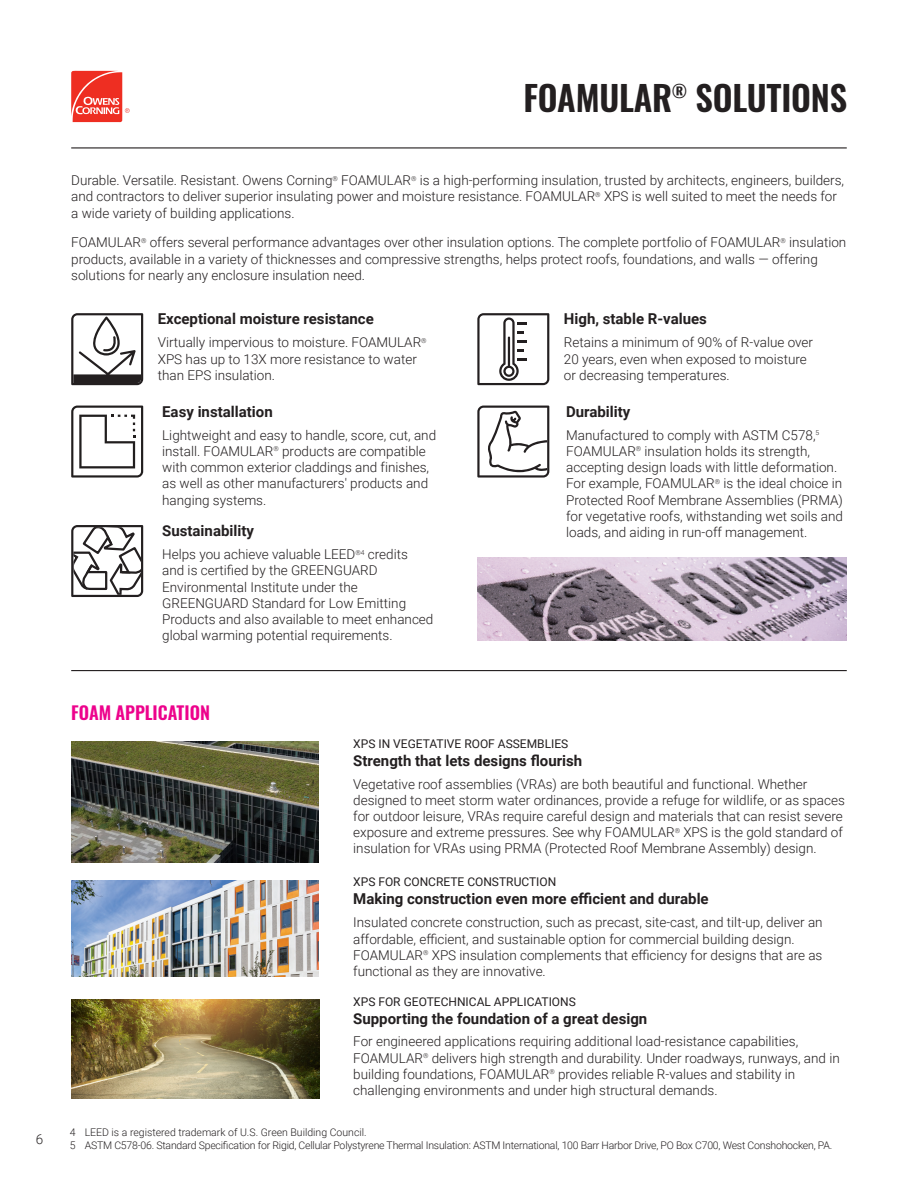
<style>
.page{position:relative;width:918px;height:1188px;background:#fff}
.page>*{position:absolute;margin:0;border:0;box-sizing:border-box;transform-origin:0 0}
.t1{font:34.5px "Oswald";letter-spacing:-.005em;color:#231f20}
.Body{font:18px "Oswald";color:#ed028c}
.Body-2{font:700 15px "Roboto";color:#231f20}
.Body-3{font:300 13.5px/16.2px "Roboto";color:#231f20}
.Body-4{font:12px "Roboto";color:#231f20}
.Body-5{font:300 10.5px "Roboto";letter-spacing:-.02em;color:#231f20}
.Body-6{font:300 10.5px "Roboto";color:#231f20}
</style>
<div class="page">
<hr style="left:71px;top:670px;width:776px;height:1px;background:#231f20">
<svg style="left:71px;top:525px;width:72px;height:72px"></svg>
<svg style="left:477px;top:406px;width:72px;height:72px"></svg>
<svg style="left:71px;top:406px;width:72px;height:72px"></svg>
<svg style="left:71px;top:313px;width:72px;height:72px"></svg>
<svg style="left:477px;top:313px;width:72px;height:72px"></svg>
<hr style="left:71px;top:147px;width:776px;height:1px;background:#231f20">
<img style="left:71px;top:742px;width:247px;height:121px">
<img style="left:71px;top:880px;width:247px;height:96px">
<img style="left:71px;top:1000px;width:248px;height:99px">
<svg style="left:71px;top:71px;width:59px;height:51px"></svg>
<img style="left:478px;top:558px;width:368px;height:82px">
<p class="Body-3" style="left:36px;top:1131px;width:9px">6</p>
<p class="t1" style="left:524px;top:67px;width:325px">FOAMULAR<sup>®</sup> SOLUTIONS</p>
<p class="Body-3" style="left:71px;top:172px;width:774px">Durable. Versatile. Resistant. Owens Corning<sup>®</sup> FOAMULAR<sup>®</sup> is a high-performing insulation, trusted by architects, engineers, builders, and contractors to deliver superior insulating power and moisture resistance. FOAMULAR<sup>®</sup> XPS is well suited to meet the needs for a wide variety of building applications.</p>
<p class="Body-3" style="left:71px;top:234px;width:777px">FOAMULAR<sup>®</sup> offers several performance advantages over other insulation options. The complete portfolio of FOAMULAR<sup>®</sup> insulation products, available in a variety of thicknesses and compressive strengths, helps protect roofs, foundations, and walls — offering solutions for nearly any enclosure insulation need.</p>
<p class="Body-2" style="left:158px;top:309px;width:218px">Exceptional moisture resistance</p>
<p class="Body-3" style="left:158px;top:334px;width:270px">Virtually impervious to moisture. FOAMULAR<sup>®<br></sup>XPS has up to 13X more resistance to water than EPS insulation.</p>
<p class="Body-2" style="left:566px;top:401px;width:66px">Durability</p>
<p class="Body-3" style="left:566px;top:426px;width:278px">Manufactured to comply with ASTM C578,<sup>5<br></sup>FOAMULAR<sup>®</sup> insulation holds its strength, accepting design loads with little deformation.<br>For example, FOAMULAR<sup>®</sup> is the ideal choice in Protected Roof Membrane Assemblies (PRMA) for vegetative roofs, withstanding wet soils and loads, and aiding in run-off management.</p>
<p class="Body-2" style="left:564px;top:309px;width:145px">High, stable R-values</p>
<p class="Body-3" style="left:564px;top:334px;width:251px">Retains a minimum of 90% of R-value over<br>20 years, even when exposed to moisture or decreasing temperatures.</p>
<p class="Body-2" style="left:162px;top:401px;width:112px">Easy installation</p>
<p class="Body-3" style="left:162px;top:426px;width:276px">Lightweight and easy to handle, score, cut, and install. FOAMULAR<sup>®</sup> products are compatible with common exterior claddings and finishes, as well as other manufacturers' products and hanging systems.</p>
<p class="Body-2" style="left:162px;top:520px;width:93px">Sustainability</p>
<p class="Body-3" style="left:162px;top:546px;width:273px">Helps you achieve valuable LEED<sup>®4</sup> credits and is certified by the GREENGUARD Environmental Institute under the GREENGUARD Standard for Low Emitting Products and also available to meet enhanced global warming potential requirements.</p>
<p class="Body" style="left:71px;top:696px;width:140px">FOAM APPLICATION</p>
<p class="Body-4" style="left:353px;top:735px;width:217px">XPS IN VEGETATIVE ROOF ASSEMBLIES</p>
<p class="Body-2" style="left:353px;top:750px;width:231px">Strength that lets designs flourish</p>
<p class="Body-3" style="left:353px;top:775px;width:493px">Vegetative roof assemblies (VRAs) are both beautiful and functional. Whether designed to meet storm water ordinances, provide a refuge for wildlife, or as spaces for outdoor leisure, VRAs require careful design and materials that can resist severe exposure and extreme pressures. See why FOAMULAR<sup>®</sup> XPS is the gold standard of insulation for VRAs using PRMA (Protected Roof Membrane Assembly) design.</p>
<p class="Body-4" style="left:353px;top:874px;width:205px">XPS FOR CONCRETE CONSTRUCTION</p>
<p class="Body-2" style="left:353px;top:889px;width:357px">Making construction even more efficient and durable</p>
<p class="Body-3" style="left:353px;top:914px;width:471px">Insulated concrete construction, such as precast, site-cast, and tilt-up, deliver an affordable, efficient, and sustainable option for commercial building design.<br>FOAMULAR<sup>®</sup> XPS insulation complements that efficiency for designs that are as functional as they are innovative.</p>
<p class="Body-4" style="left:353px;top:993px;width:224px">XPS FOR GEOTECHNICAL APPLICATIONS</p>
<p class="Body-2" style="left:353px;top:1008px;width:296px">Supporting the foundation of a great design</p>
<p class="Body-3" style="left:353px;top:1033px;width:488px">For engineered applications requiring additional load-resistance capabilities, FOAMULAR<sup>®</sup> delivers high strength and durability. Under roadways, runways, and in building foundations, FOAMULAR<sup>®</sup> provides reliable R-values and stability in challenging environments and under high structural demands.</p>
<p class="Body-6" style="left:70px;top:1125px;width:298px">4 LEED is a registered trademark of U.S. Green Building Council.</p>
<p class="Body-5" style="left:70px;top:1138px;width:764px">5 ASTM C578-06. Standard Specification for Rigid, Cellular Polystyrene Thermal Insulation: ASTM International, 100 Barr Harbor Drive, PO Box C700, West Conshohocken, PA.</p>
</div>
